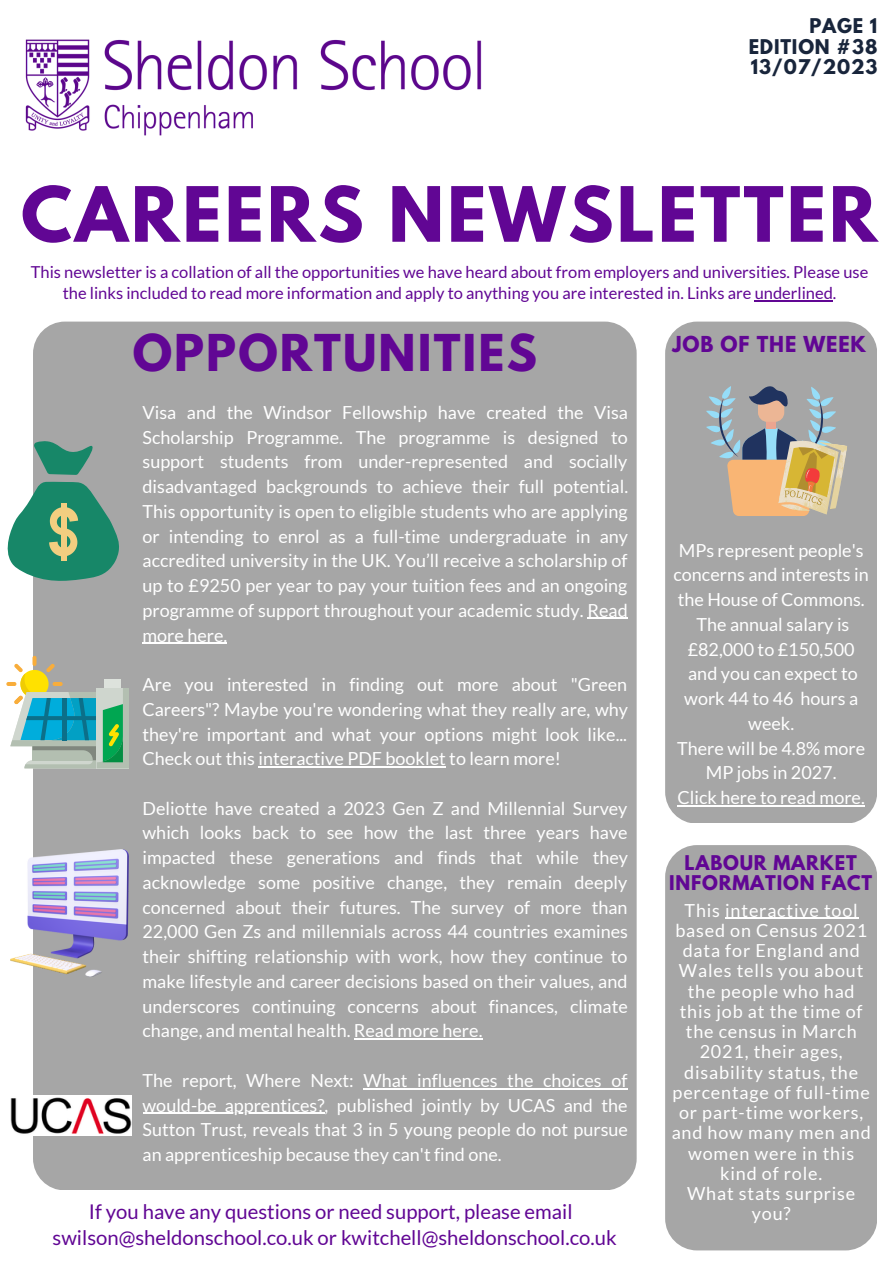
<style>
.page{position:relative;width:893px;height:1264px;background:#fff}
.page>*{position:absolute;margin:0;border:0;box-sizing:border-box;transform-origin:0 0}
.t1{font:700 67.5px "League Spartan";letter-spacing:.045em;color:#610694}
.t2{font:700 45px "League Spartan";letter-spacing:.045em;color:#610694}
.t3{font:20.25px/25.8px "Lato";color:#610694;text-align:center}
.t4{font:700 19.5px "League Spartan";letter-spacing:.045em;color:#610694}
.t5{font:18px/24.8px "Lato";color:#fff;text-align:justify}
.t6{font:18px/20.2px "Lato";letter-spacing:.045em;color:#fff;text-align:center}
.t7{font:700 18px/20.2px "League Spartan";letter-spacing:.045em;color:#610694;text-align:center}
.t8{font:700 18px "League Spartan";letter-spacing:.045em;color:#18253b}
.t9{font:16.5px/21.3px "Lato";color:#610694;text-align:center}
</style>
<div class="page">
<div style="left:33px;top:321px;width:603px;height:869px;background:#a6a6a6;border-radius:32px"></div>
<div style="left:665px;top:321px;width:211px;height:502px;background:#a6a6a6;border-radius:32px"></div>
<div style="left:665px;top:845px;width:211px;height:405px;background:#a6a6a6;border-radius:32px"></div>
<img style="left:25px;top:39px;width:457px;height:97px">
<hr style="left:754px;top:300px;width:78px;height:1px;background:#610694">
<svg style="left:7px;top:481px;width:112px;height:100px"></svg>
<div style="left:61px;top:503px;width:6px;height:57px;background:#f2ce80"></div>
<svg style="left:34px;top:441px;width:59px;height:34px"></svg>
<svg style="left:6px;top:656px;width:123px;height:112px"></svg>
<img style="left:10px;top:849px;width:118px;height:127px">
<img style="left:10px;top:1095px;width:122px;height:40px">
<hr style="left:587px;top:618px;width:40px;height:1px;background:#fff">
<hr style="left:142px;top:642px;width:85px;height:1px;background:#fff">
<hr style="left:258px;top:766px;width:188px;height:1px;background:#fff">
<hr style="left:354px;top:1038px;width:128px;height:1px;background:#fff">
<hr style="left:363px;top:1087px;width:264px;height:2px;background:#fff">
<hr style="left:142px;top:1112px;width:182px;height:1px;background:#fff">
<svg style="left:706px;top:386px;width:141px;height:130px"></svg>
<hr style="left:725px;top:917px;width:133px;height:1px;background:#fff">
<hr style="left:677px;top:805px;width:187px;height:1px;background:#fff">
<p class="t8" style="left:809px;top:17px;width:69px">PAGE 1</p>
<p class="t8" style="left:748px;top:37px;width:130px">EDITION #38</p>
<p class="t8" style="left:750px;top:58px;width:128px">13/07/2023</p>
<p class="t1" style="left:21px;top:181px;width:857px">CAREERS NEWSLETTER</p>
<p class="t9" style="left:31px;top:261px;width:839px">This newsletter is a collation of all the opportunities we have heard about from employers and universities. Please use the links included to read more information and apply to anything you are interested in. Links are underlined.</p>
<p class="t2" style="left:133px;top:331px;width:405px">OPPORTUNITIES</p>
<p class="t4" style="left:672px;top:334px;width:195px">JOB OF THE WEEK</p>
<p class="t5" style="left:142px;top:399px;width:487px">Visa and the Windsor Fellowship have created the Visa Scholarship Programme. The programme is designed to support students from under-represented and socially disadvantaged backgrounds to achieve their full potential.<br>This opportunity is open to eligible students who are applying or intending to enrol as a full-time undergraduate in any accredited university in the UK. You’ll receive a scholarship of up to £9250 per year to pay your tuition fees and an ongoing programme of support throughout your academic study. Read more here.</p>
<p class="t5" style="left:142px;top:671px;width:487px">Are you interested in finding out more about "Green Careers"? Maybe you're wondering what they really are, why they're important and what your options might look like...<br>Check out this interactive PDF booklet to learn more!</p>
<p class="t5" style="left:142px;top:795px;width:487px">Deliotte have created a 2023 Gen Z and Millennial Survey which looks back to see how the last three years have impacted these generations and finds that while they acknowledge some positive change, they remain deeply concerned about their futures. The survey of more than 22,000 Gen Zs and millennials across 44 countries examines their shifting relationship with work, how they continue to make lifestyle and career decisions based on their values, and underscores continuing concerns about finances, climate change, and mental health. Read more here.</p>
<p class="t5" style="left:142px;top:1067px;width:487px">The report, Where Next: What influences the choices of would-be apprentices?, published jointly by UCAS and the Sutton Trust, reveals that 3 in 5 young people do not pursue an apprenticeship because they can't find one.</p>
<p class="t3" style="left:53px;top:1198px;width:565px">If you have any questions or need support, please email swilson@sheldonschool.co.uk or kwitchell@sheldonschool.co.uk</p>
<p class="t5" style="left:673px;top:537px;width:197px;text-align:left">MPs represent people's concerns and interests in the House of Commons.</p>
<p class="t5" style="left:687px;top:611px;width:168px;text-align:center">The annual salary is £82,000 to £150,500</p>
<p class="t5" style="left:684px;top:661px;width:175px;text-align:center">and you can expect to work 44 to 46 hours a week.</p>
<p class="t5" style="left:677px;top:735px;width:189px;text-align:center">There will be 4.8% more<br>MP jobs in 2027.</p>
<p class="t5" style="left:677px;top:784px;width:189px">Click here to read more.</p>
<p class="t7" style="left:669px;top:854px;width:205px">LABOUR MARKET<br>INFORMATION FACT</p>
<p class="t6" style="left:671px;top:899px;width:201px">This interactive tool based on Census 2021 data for England and<br>Wales tells you about the people who had this job at the time of the census in March<br>2021, their ages, disability status, the percentage of full-time or part-time workers, and how many men and women were in this kind of role.</p>
<p class="t6" style="left:687px;top:1182px;width:170px">What stats surprise you?</p>
</div>
